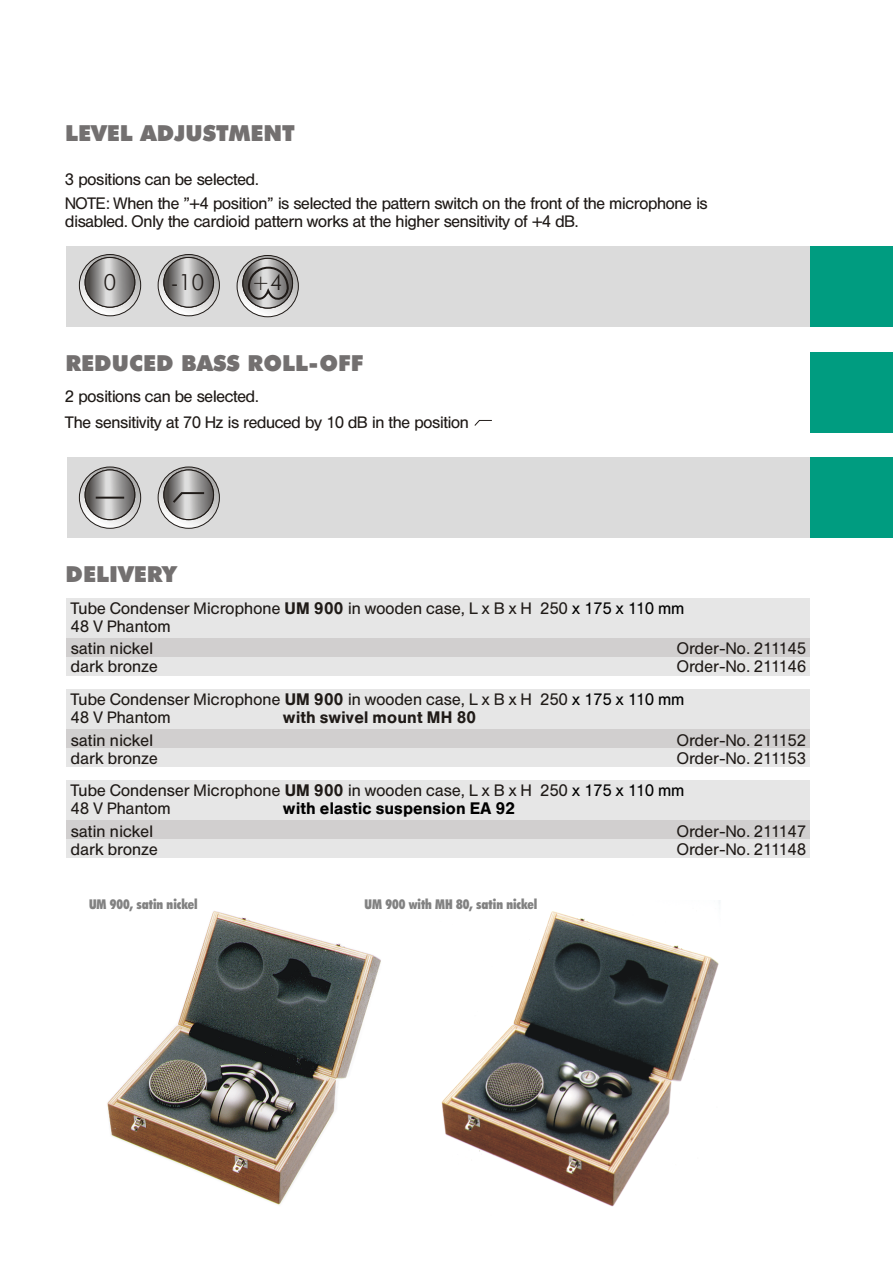
<style>
.page{position:relative;width:893px;height:1263px;background:#fff}
.page>*{position:absolute;margin:0;border:0;box-sizing:border-box;transform-origin:0 0}
.t1{font:300 22.35px "Futura BT";color:#1f1a17}
.t2{font:900 22.05px "Futura BT";color:#737070}
.t3{font:16.5px/18.3px "Hel Reg";letter-spacing:.025em;color:#1f1a17}
.t4{font:16.5px/23.9px "Hel Reg";color:#1f1a17}
.t5{font:16.5px "Hel Med";letter-spacing:.025em;color:#000}
.t6{font:16.5px "Hel Med";letter-spacing:.025em;color:#1f1a17}
.t7{font:900 condensed 13.5px "Futura BT";color:#828282}
.s1{font-family:"Hel Med"}
.s2{color:#000}
</style>
<div class="page">
<img style="left:441px;top:900px;width:279px;height:307px">
<img style="left:107px;top:911px;width:274px;height:294px">
<svg style="left:474px;top:420px;width:18px;height:6px"></svg>
<div style="left:67px;top:247px;width:756px;height:80px;background:#dbdbdb"></div>
<div style="left:67px;top:457px;width:756px;height:81px;background:#dbdbdb"></div>
<svg style="left:79px;top:254px;width:62px;height:62px"></svg>
<img style="left:110px;top:257px;width:25px;height:50px">
<div style="left:85px;top:257px;width:50px;height:51px;border:1px solid #1f1a17;border-radius:50%"></div>
<svg style="left:79px;top:467px;width:62px;height:62px"></svg>
<img style="left:110px;top:470px;width:25px;height:50px">
<div style="left:85px;top:469px;width:50px;height:51px;border:1px solid #1f1a17;border-radius:50%"></div>
<svg style="left:158px;top:254px;width:62px;height:62px"></svg>
<img style="left:189px;top:257px;width:25px;height:50px">
<div style="left:163px;top:257px;width:51px;height:51px;border:1px solid #1f1a17;border-radius:50%"></div>
<svg style="left:237px;top:255px;width:62px;height:62px"></svg>
<hr style="left:96px;top:497px;width:28px;height:2px;background:#1f1a17">
<svg style="left:158px;top:467px;width:62px;height:62px"></svg>
<div style="left:810px;top:352px;width:83px;height:80px;background:#009c80"></div>
<div style="left:810px;top:247px;width:83px;height:80px;background:#009c80"></div>
<div style="left:810px;top:458px;width:83px;height:80px;background:#009c80"></div>
<div style="left:67px;top:657px;width:743px;height:18px;background:#e6e6e6"></div>
<div style="left:67px;top:598px;width:743px;height:19px;background:#e6e6e6"></div>
<div style="left:67px;top:617px;width:743px;height:22px;background:#e6e6e6"></div>
<div style="left:67px;top:639px;width:743px;height:18px;background:#d1cfcf"></div>
<div style="left:67px;top:748px;width:743px;height:18px;background:#e6e6e6"></div>
<div style="left:67px;top:689px;width:743px;height:19px;background:#e6e6e6"></div>
<div style="left:67px;top:708px;width:743px;height:22px;background:#e6e6e6"></div>
<div style="left:67px;top:729px;width:743px;height:19px;background:#d1cfcf"></div>
<div style="left:67px;top:839px;width:743px;height:18px;background:#e6e6e6"></div>
<div style="left:67px;top:780px;width:743px;height:19px;background:#e6e6e6"></div>
<div style="left:67px;top:799px;width:743px;height:22px;background:#e6e6e6"></div>
<div style="left:67px;top:820px;width:743px;height:19px;background:#d1cfcf"></div>
<h2 class="t2" style="left:65px;top:124px;width:231px">LEVEL ADJUSTMENT</h2>
<p class="t4" style="left:66px;top:168px;width:644px">3 positions can be selected.<br>NOTE: When the "+4 position is selected the pattern switch on the front of the microphone is</p>
<p class="t4" style="left:66px;top:210px;width:514px">disabled. Only the cardioid pattern works at the higher sensitivity of +4 dB.</p>
<p class="t3" style="left:268px;top:195px;width:7px">"</p>
<h1 class="t1" style="left:103px;top:273px;width:14px">0</h1>
<h1 class="t1" style="left:171px;top:273px;width:35px">-10</h1>
<h1 class="t1" style="left:251px;top:273px;width:33px">+4</h1>
<h2 class="t2" style="left:65px;top:354px;width:299px">REDUCED BASS ROLL-OFF</h2>
<p class="t4" style="left:66px;top:385px;width:195px">2 positions can be selected.</p>
<p class="t4" style="left:66px;top:411px;width:405px">The sensitivity at 70 Hz is reduced by 10 dB in the position</p>
<h2 class="t2" style="left:66px;top:565px;width:113px">DELIVERY</h2>
<p class="t3" style="left:71px;top:600px;width:614px">Tube Condenser Microphone <span class="s1">UM 900</span> in wooden case, L x B x H 250 <span class="s2">x 175 x 110 mm<br></span>48 V Phantom</p>
<p class="t3" style="left:71px;top:640px;width:83px">satin nickel</p>
<p class="t3" style="left:677px;top:640px;width:130px">Order-No. 211145</p>
<p class="t3" style="left:71px;top:659px;width:88px">dark bronze</p>
<p class="t3" style="left:71px;top:652px;width:736px;line-height:32.1px;text-indent:606px">Order-No. 211146<br>Tube Condenser Microphone <span class="s1">UM 900</span> in wooden case, L x B x H 250 <span class="s2">x 175 x 110 mm</span></p>
<p class="t3" style="left:71px;top:710px;width:101px">48 V Phantom</p>
<p class="t6" style="left:284px;top:710px;width:194px">with swivel mount MH 80</p>
<p class="t3" style="left:71px;top:732px;width:83px">satin nickel</p>
<p class="t3" style="left:677px;top:732px;width:130px">Order-No. 211152</p>
<p class="t3" style="left:71px;top:750px;width:88px">dark bronze</p>
<p class="t3" style="left:71px;top:743px;width:736px;line-height:31.5px;text-indent:606px">Order-No. 211153<br>Tube Condenser Microphone <span class="s1">UM 900</span> in wooden case, L x B x H 250 <span class="s2">x 175 x 110 mm</span></p>
<p class="t3" style="left:71px;top:799px;width:101px;line-height:22.2px">48 V Phantom satin nickel</p>
<p class="t5" style="left:284px;top:801px;width:233px">with elastic suspension EA 92</p>
<p class="t3" style="left:677px;top:823px;width:130px">Order-No. 211147</p>
<p class="t3" style="left:71px;top:841px;width:88px">dark bronze</p>
<p class="t3" style="left:677px;top:841px;width:130px">Order-No. 211148</p>
<p class="t7" style="left:89px;top:898px;width:110px">UM 900, satin nickel</p>
<p class="t7" style="left:365px;top:898px;width:174px">UM 900 with MH 80, satin nickel</p>
</div>
